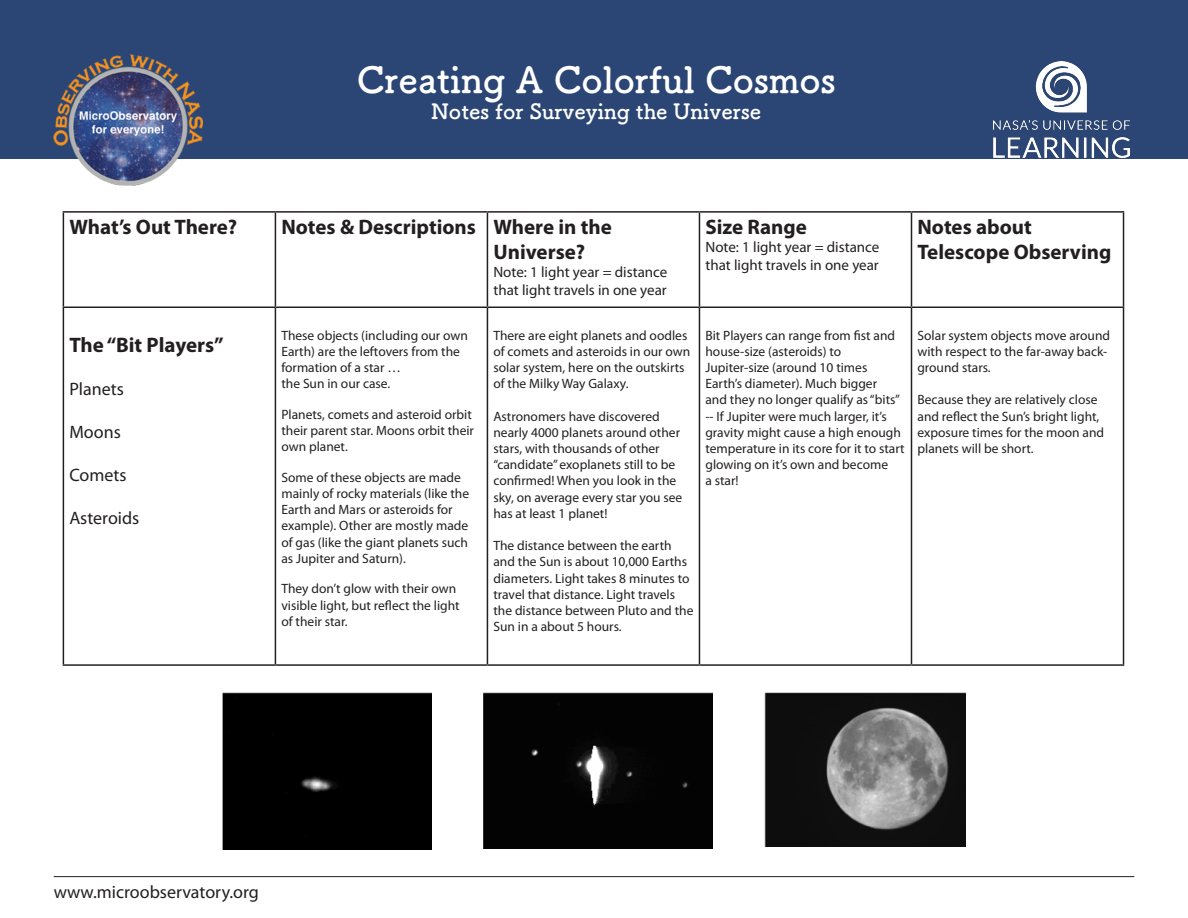
<style>
.page{position:relative;width:1188px;height:918px;background:#fff}
.page>*{position:absolute;margin:0;border:0;box-sizing:border-box;transform-origin:0 0}
.t1{font:36px "Tsuku B Rd Gothic Std B";color:#fff}
.t2{font:700 21px "Myriad Pro";color:#231f20}
.t3{font:21px "Tsuku B Rd Gothic Std B";color:#fff}
.t4{font:18px "Myriad Pro";color:#231f20}
.t5{font:15px/18px "Myriad Pro";color:#231f20}
.Paragraph_Style_1{font:13.5px/16.2px "Myriad Pro";color:#231f20}
</style>
<div class="page">
<div style="left:0;top:0;width:1188px;height:159px;background:#2b4675"></div>
<img style="left:994px;top:61px;width:136px;height:96px">
<img style="left:53px;top:54px;width:150px;height:132px">
<hr style="left:63px;top:211px;width:212px;height:2px;background:#231f20">
<hr style="left:63px;top:213px;width:1px;height:94px;background:#231f20">
<hr style="left:275px;top:211px;width:212px;height:2px;background:#231f20">
<hr style="left:275px;top:213px;width:1px;height:94px;background:#231f20">
<hr style="left:487px;top:211px;width:212px;height:2px;background:#231f20">
<hr style="left:487px;top:213px;width:1px;height:94px;background:#231f20">
<hr style="left:699px;top:211px;width:213px;height:2px;background:#231f20">
<hr style="left:699px;top:213px;width:1px;height:94px;background:#231f20">
<hr style="left:912px;top:211px;width:212px;height:2px;background:#231f20">
<hr style="left:911px;top:213px;width:1px;height:94px;background:#231f20">
<hr style="left:1123px;top:213px;width:1px;height:94px;background:#231f20">
<hr style="left:63px;top:307px;width:212px;height:1px;background:#231f20">
<hr style="left:63px;top:308px;width:1px;height:356px;background:#231f20">
<hr style="left:275px;top:307px;width:212px;height:1px;background:#231f20">
<hr style="left:275px;top:308px;width:1px;height:356px;background:#231f20">
<hr style="left:487px;top:307px;width:212px;height:1px;background:#231f20">
<hr style="left:487px;top:308px;width:1px;height:356px;background:#231f20">
<hr style="left:699px;top:307px;width:213px;height:1px;background:#231f20">
<hr style="left:699px;top:308px;width:1px;height:356px;background:#231f20">
<hr style="left:912px;top:307px;width:212px;height:1px;background:#231f20">
<hr style="left:911px;top:308px;width:1px;height:356px;background:#231f20">
<hr style="left:1123px;top:308px;width:1px;height:356px;background:#231f20">
<hr style="left:63px;top:664px;width:212px;height:2px;background:#231f20">
<hr style="left:275px;top:664px;width:212px;height:2px;background:#231f20">
<hr style="left:487px;top:664px;width:212px;height:2px;background:#231f20">
<hr style="left:699px;top:664px;width:213px;height:2px;background:#231f20">
<hr style="left:912px;top:664px;width:212px;height:2px;background:#231f20">
<img style="left:765px;top:693px;width:201px;height:154px">
<div style="left:222px;top:693px;width:210px;height:157px;background:#000"></div>
<div style="left:484px;top:693px;width:229px;height:155px;background:#030303"></div>
<hr style="left:54px;top:876px;width:1080px;height:1px;background:#231f20">
<p class="t1" style="left:357px;top:52px;width:481px">Creating A Colorful Cosmos</p>
<p class="t3" style="left:431px;top:95px;width:331px">Notes for Surveying the Universe</p>
<p class="t2" style="left:69px;top:213px;width:169px">What’s Out There?</p>
<p class="t2" style="left:281px;top:213px;width:196px">Notes &amp; Descriptions</p>
<p class="t2" style="left:493px;top:213px;width:120px">Where in the</p>
<p class="t2" style="left:493px;top:238px;width:93px">Universe?</p>
<p class="t5" style="left:493px;top:263px;width:175px">Note: 1 light year = distance that light travels in one year</p>
<p class="t2" style="left:705px;top:213px;width:103px">Size Range</p>
<p class="t5" style="left:705px;top:237px;width:175px">Note: 1 light year = distance that light travels in one year</p>
<p class="t2" style="left:69px;top:331px;width:156px">The “Bit Players”</p>
<p class="t4" style="left:69px;top:378px;width:56px">Planets</p>
<p class="t4" style="left:69px;top:421px;width:53px">Moons</p>
<p class="t4" style="left:69px;top:464px;width:59px">Comets</p>
<p class="t4" style="left:69px;top:507px;width:71px">Asteroids</p>
<p class="Paragraph_Style_1" style="left:281px;top:327px;width:188px">These objects (including our own<br>Earth) are the leftovers from the formation of a star …</p>
<p class="Paragraph_Style_1" style="left:281px;top:375px;width:110px">the Sun in our case.</p>
<p class="Paragraph_Style_1" style="left:281px;top:406px;width:194px">Planets, comets and asteroid orbit their parent star. Moons orbit their own planet.</p>
<p class="Paragraph_Style_1" style="left:281px;top:469px;width:189px">Some of these objects are made mainly of rocky materials (like the<br>Earth and Mars or asteroids for example). Other are mostly made of gas (like the giant planets such as Jupiter and Saturn).</p>
<p class="Paragraph_Style_1" style="left:281px;top:581px;width:176px">They don’t glow with their own</p>
<p class="Paragraph_Style_1" style="left:281px;top:597px;width:180px">visible light, but reflect the light</p>
<p class="Paragraph_Style_1" style="left:281px;top:613px;width:68px">of their star.</p>
<p class="Paragraph_Style_1" style="left:493px;top:327px;width:198px">There are eight planets and oodles of comets and asteroids in our own solar system, here on the outskirts of the Milky Way Galaxy.</p>
<p class="Paragraph_Style_1" style="left:493px;top:408px;width:168px">Astronomers have discovered</p>
<p class="Paragraph_Style_1" style="left:493px;top:424px;width:190px">nearly 4000 planets around other stars, with thousands of other “candidate” exoplanets still to be confirmed! When you look in the sky, on average every star you see has at least 1 planet!</p>
<p class="Paragraph_Style_1" style="left:493px;top:537px;width:180px">The distance between the earth</p>
<p class="Paragraph_Style_1" style="left:493px;top:554px;width:202px">and the Sun is about 10,000 Earths diameters. Light takes 8 minutes to travel that distance. Light travels the distance between Pluto and the<br>Sun in a about 5 hours.</p>
<p class="Paragraph_Style_1" style="left:705px;top:327px;width:191px">Bit Players can range from fist and house-size (asteroids) to</p>
<p class="Paragraph_Style_1" style="left:705px;top:359px;width:173px">Jupiter-size (around 10 times<br>Earth’s diameter). Much bigger</p>
<p class="Paragraph_Style_1" style="left:705px;top:392px;width:201px">and they no longer qualify as “bits” -- If Jupiter were much larger, it’s gravity might cause a high enough temperature in its core for it to start glowing on it’s own and become<br>a star!</p>
<p class="t2" style="left:918px;top:213px;width:116px">Notes about</p>
<p class="t2" style="left:918px;top:238px;width:195px">Telescope Observing</p>
<p class="Paragraph_Style_1" style="left:918px;top:327px;width:194px">Solar system objects move around with respect to the far-away back&shy;ground stars.</p>
<p class="Paragraph_Style_1" style="left:918px;top:392px;width:188px">Because they are relatively close and reflect the Sun’s bright light, exposure times for the moon and planets will be short.</p>
<p class="t4" style="left:54px;top:881px;width:207px">www.microobservatory.org</p>
</div>
